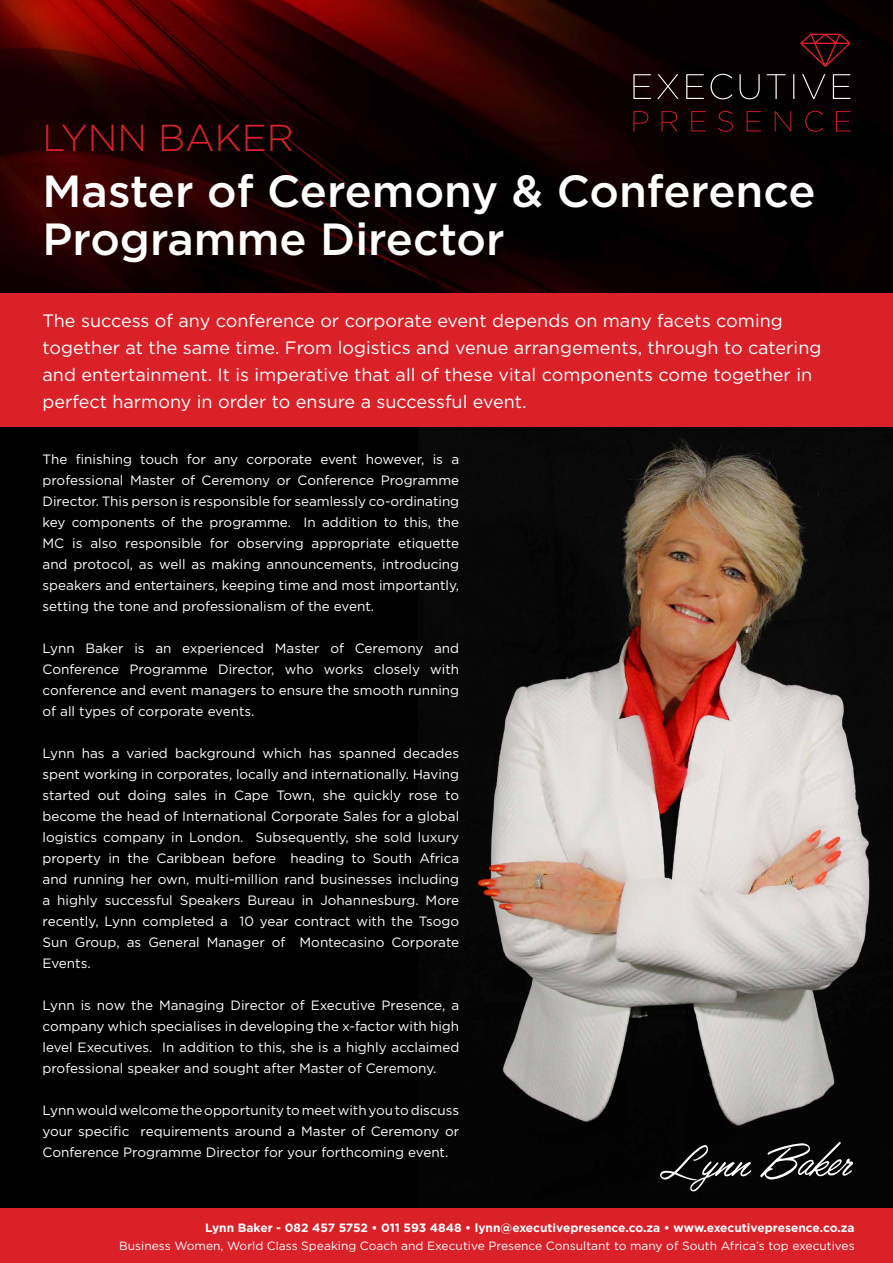
<style>
.page{position:relative;width:893px;height:1263px;background:#000}
.page>*{position:absolute;margin:0;border:0;box-sizing:border-box;transform-origin:0 0}
.t1{font:55.65px "Lisbon Script";color:#fff}
.t2{font:500 45px/48px "Gotham";color:#fff}
.t3{font:300 37.5px "Gotham";color:#da2128}
.t4{font:18px/27px "Gotham";color:#fff}
.t5{font:13.5px/21px "Gotham";color:#fff;text-align:justify}
.t6{font:12px "Gotham";color:#fff}
.t7{font:700 12px "Gotham";color:#fff}
</style>
<div class="page">
<img style="left:0;top:0;width:893px;height:527px">
<img style="left:419px;top:427px;width:474px;height:782px">
<div style="left:0;top:293px;width:893px;height:134px;background:#da2128"></div>
<svg style="left:800px;top:33px;width:50px;height:34px"></svg>
<svg style="left:633px;top:111px;width:217px;height:21px"></svg>
<svg style="left:633px;top:74px;width:217px;height:25px"></svg>
<div style="left:0;top:1209px;width:893px;height:54px;background:#da2128"></div>
<p class="t3" style="left:43px;top:114px;width:253px">LYNN BAKER</p>
<p class="t2" style="left:43px;top:166px;width:775px">Master of Ceremony &amp; Conference<br>Programme Director</p>
<p class="t4" style="left:43px;top:307px;width:780px">The success of any conference or corporate event depends on many facets coming together at the same time. From logistics and venue arrangements, through to catering and entertainment. It is imperative that all of these vital components come together in perfect harmony in order to ensure a successful event.</p>
<p class="t5" style="left:43px;top:449px;width:418px">The finishing touch for any corporate event however, is a professional Master of Ceremony or Conference Programme Director. This person is responsible for seamlessly co-ordinating key components of the programme. In addition to this, the MC is also responsible for observing appropriate etiquette and protocol, as well as making announcements, introducing speakers and entertainers, keeping time and most importantly, setting the tone and professionalism of the event.</p>
<p class="t5" style="left:43px;top:638px;width:418px">Lynn Baker is an experienced Master of Ceremony and Conference Programme Director, who works closely with conference and event managers to ensure the smooth running of all types of corporate events.</p>
<p class="t5" style="left:43px;top:743px;width:418px">Lynn has a varied background which has spanned decades spent working in corporates, locally and internationally. Having started out doing sales in Cape Town, she quickly rose to become the head of International Corporate Sales for a global logistics company in London. Subsequently, she sold luxury property in the Caribbean before heading to South Africa and running her own, multi-million rand businesses including a highly successful Speakers Bureau in Johannesburg. More recently, Lynn completed a 10 year contract with the Tsogo Sun Group, as General Manager of Montecasino Corporate Events.</p>
<p class="t5" style="left:43px;top:995px;width:418px">Lynn is now the Managing Director of Executive Presence, a company which specialises in developing the x-factor with high level Executives. In addition to this, she is a highly acclaimed professional speaker and sought after Master of Ceremony.</p>
<p class="t5" style="left:43px;top:1100px;width:418px">Lynn would welcome the opportunity to meet with you to discuss your specific requirements around a Master of Ceremony or Conference Programme Director for your forthcoming event.</p>
<p class="t1" style="left:660px;top:1133px;width:192px">Lynn Baker</p>
<p class="t7" style="left:205px;top:1219px;width:651px">Lynn Baker - 082 457 5752 • 011 593 4848 • lynn@executivepresence.co.za • www.executivepresence.co.za</p>
<p class="t6" style="left:119px;top:1238px;width:737px">Business Women, World Class Speaking Coach and Executive Presence Consultant to many of South Africa’s top executives</p>
</div>
